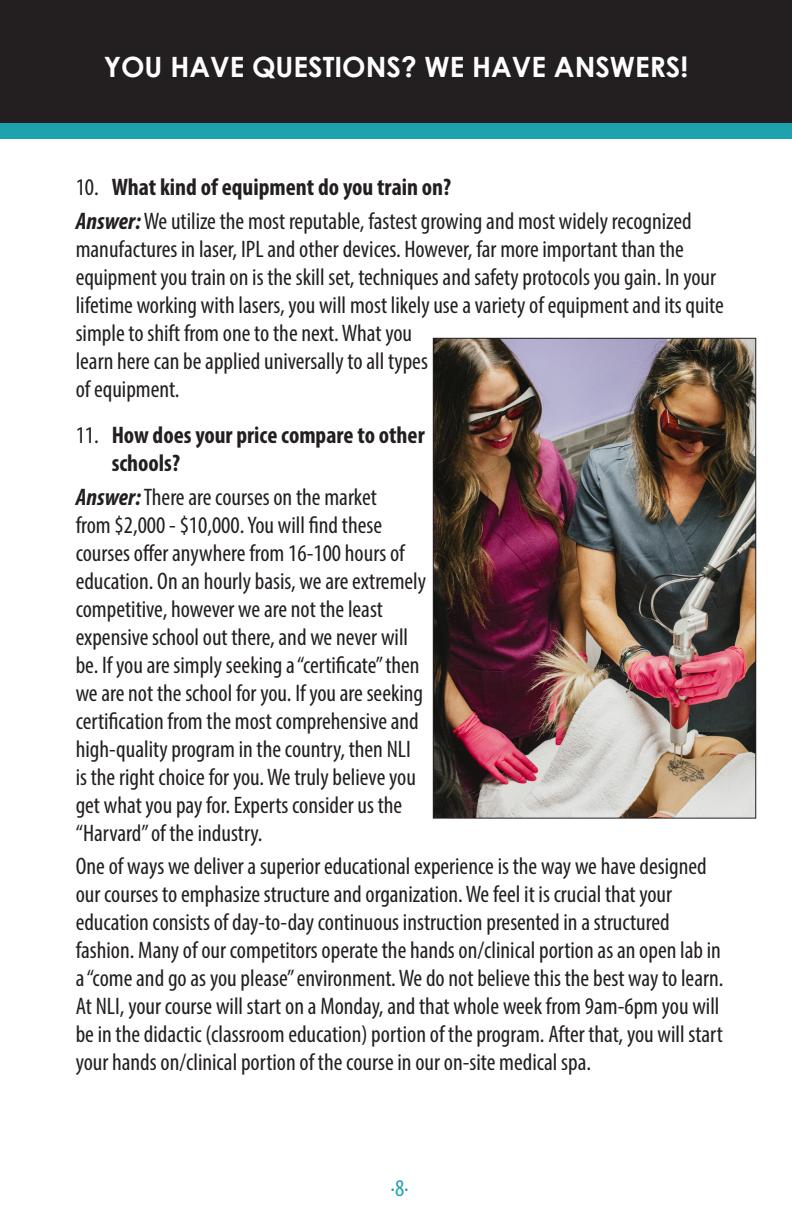
<style>
.page{position:relative;width:792px;height:1224px;background:#fff}
.page>*{position:absolute;margin:0;border:0;box-sizing:border-box;transform-origin:0 0}
.t1{font:700 28px "Century Gothic";color:#fff}
.Paragraph_Style_1{font:condensed 24px/28px "Myriad Pro";color:#231f20}
.t2{font:700 condensed 24px/28px "Myriad Pro";color:#231f20}
.t3{font:condensed 24px "Myriad Pro";color:#1ea3ad}
.s1{font-weight:400}
.s2{font-weight:700;font-style:italic}
</style>
<div class="page">
<div style="left:0;top:109px;width:792px;height:29px;background:#1ea3ad"></div>
<div style="left:0;top:0;width:792px;height:123px;background:#231f20"></div>
<img style="left:435px;top:340px;width:319px;height:476px">
<div style="left:433px;top:338px;width:323px;height:480px;border:1px solid #231f20"></div>
<p class="t1" style="left:104px;top:50px;width:586px">YOU HAVE QUESTIONS? WE HAVE ANSWERS!</p>
<p class="t2" style="left:76px;top:173px;width:377px"><span class="s1">10.</span> What kind of equipment do you train on?</p>
<p class="Paragraph_Style_1" style="left:76px;top:207px;width:650px"><span class="s2">Answer:</span> We utilize the most reputable, fastest growing and most widely recognized manufactures in laser, IPL and other devices. However, far more important than the equipment you train on is the skill set, techniques and safety protocols you gain. In your lifetime working with lasers, you will most likely use a variety of equipment and its quite simple to shift from one to the next. What you<br>learn here can be applied universally to all types<br>of equipment.</p>
<p class="t2" style="left:112px;top:420px;width:315px;text-indent:-36px"><span class="s1">11.</span> How does your price compare to other schools?</p>
<p class="Paragraph_Style_1" style="left:76px;top:482px;width:352px"><span class="s2">Answer:</span> There are courses on the market<br>from $2,000 - $10,000. You will find these courses offer anywhere from 16-100 hours of education. On an hourly basis, we are extremely competitive, however we are not the least expensive school out there, and we never will be. If you are simply seeking a “certificate” then we are not the school for you. If you are seeking certification from the most comprehensive and high-quality program in the country, then NLI is the right choice for you. We truly believe you get what you pay for. Experts consider us the “Harvard” of the industry.</p>
<p class="Paragraph_Style_1" style="left:76px;top:852px;width:649px">One of ways we deliver a superior educational experience is the way we have designed our courses to emphasize structure and organization. We feel it is crucial that your education consists of day-to-day continuous instruction presented in a structured fashion. Many of our competitors operate the hands on/clinical portion as an open lab in a “come and go as you please” environment. We do not believe this the best way to learn.<br>At NLI, your course will start on a Monday, and that whole week from 9am-6pm you will be in the didactic (classroom education) portion of the program. After that, you will start your hands on/clinical portion of the course in our on-site medical spa.</p>
<p class="t3" style="left:390px;top:1174px;width:20px">·8·</p>
</div>
